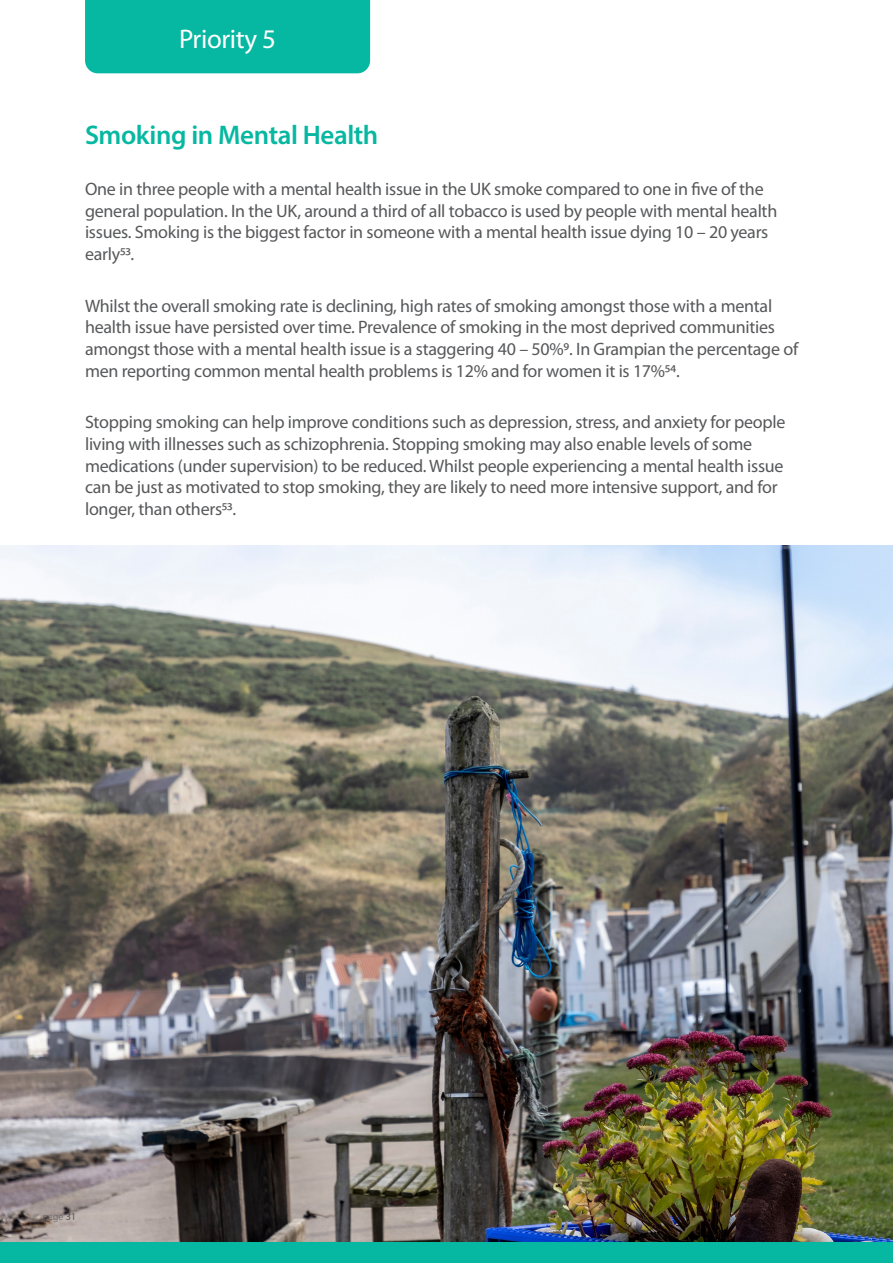
<style>
.page{position:relative;width:893px;height:1263px;background:#fff}
.page>*{position:absolute;margin:0;border:0;box-sizing:border-box;transform-origin:0 0}
.t1{font:600 27px "Myriad Pro";letter-spacing:-.015em;color:#06b8a1}
.t2{font:27px "Myriad Pro";letter-spacing:-.015em;color:#fff}
.t3{font:18px/21.6px "Myriad Pro";letter-spacing:-.015em;color:#57585a}
.t4{font:300 10.5px "Myriad Pro";color:#57585a}
.s1{font-weight:400}
</style>
<div class="page">
<div style="left:0;top:1241px;width:893px;height:22px;background:#06b8a1"></div>
<img style="left:0;top:545px;width:893px;height:696px">
<div style="left:85px;top:0;width:285px;height:73px;background:#06b8a1"></div>
<p class="t2" style="left:179px;top:23px;width:99px">Priority 5</p>
<p class="t1" style="left:85px;top:117px;width:295px">Smoking in Mental Health</p>
<p class="t3" style="left:85px;top:178px;width:694px">One in three people with a mental health issue in the UK smoke compared to one in five of the general population. In the UK, around a third of all tobacco is used by people with mental health issues. Smoking is the biggest factor in someone with a mental health issue dying 10 – 20 years early53.</p>
<p class="t3" style="left:85px;top:295px;width:715px">Whilst the overall smoking rate is declining, high rates of smoking amongst those with a mental health issue have persisted over time. Prevalence of smoking in the most deprived communities amongst those with a mental health issue is a staggering 40 – 50%9. In Grampian the percentage of men reporting common mental health problems is 12% and for women it is 17%54.</p>
<p class="t3" style="left:85px;top:411px;width:702px">Stopping smoking can help improve conditions such as depression, stress, and anxiety for people living with illnesses such as schizophrenia. Stopping smoking may also enable levels of some medications (under supervision) to be reduced. Whilst people experiencing a mental health issue can be just as motivated to stop smoking, they are likely to need more intensive support, and for longer, than others53.</p>
<p class="t4" style="left:43px;top:1210px;width:35px">page <span class="s1">31</span></p>
</div>
